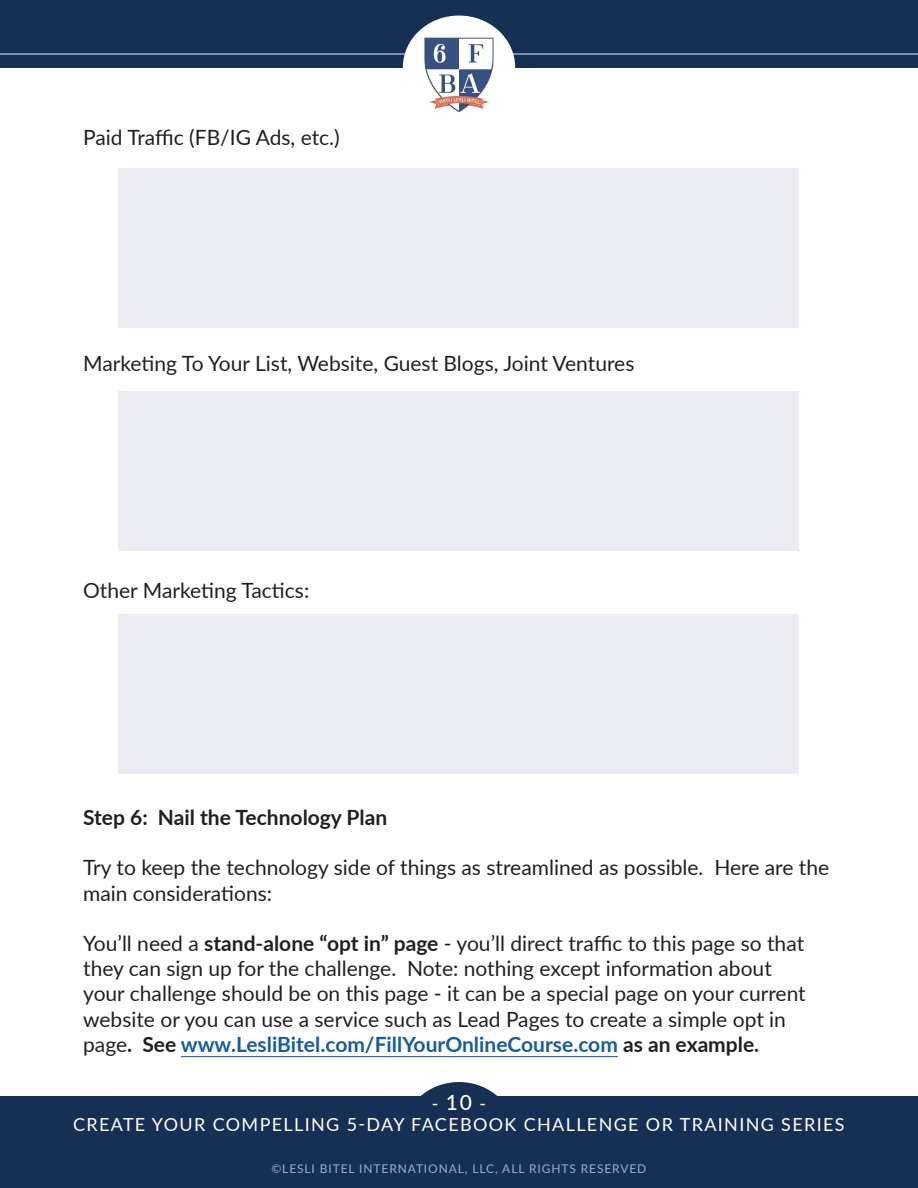
<style>
.page{position:relative;width:918px;height:1188px;background:#fff}
.page>*{position:absolute;margin:0;border:0;box-sizing:border-box;transform-origin:0 0}
.Paragraph_Style_2{font:21px/25.2px "Lato";color:#231f20}
.Paragraph_Style_2-2{font:700 21px "Lato";color:#231f20}
.t1{font:18px/21.6px "Lato";letter-spacing:.075em;color:#fff;text-align:center}
.t2{font:12px "Lato";letter-spacing:.075em;color:#a3acc8}
.s1{font-weight:700}
.s2{font-weight:700;color:#175d9e}
.s3{font-weight:500;font-size:21px}
</style>
<div class="page">
<div style="left:0;top:1096px;width:918px;height:92px;background:#152f55"></div>
<div style="left:0;top:0;width:918px;height:68px;background:#152f55"></div>
<div style="left:403px;top:1082px;width:112px;height:104px;background:#152f55;border-radius:50%"></div>
<hr style="left:0;top:53px;width:918px;height:2px;background:#a3acc8">
<div style="left:403px;top:16px;width:112px;height:103px;background:#fff;border-radius:50%"></div>
<img style="left:424px;top:37px;width:70px;height:75px">
<hr style="left:181px;top:1056px;width:437px;height:1px;background:#175d9e">
<div style="left:119px;top:168px;width:680px;height:160px;background:#eaecf2"></div>
<div style="left:119px;top:392px;width:680px;height:159px;background:#eaecf2"></div>
<div style="left:119px;top:615px;width:680px;height:159px;background:#eaecf2"></div>
<p class="Paragraph_Style_2" style="left:83px;top:123px;width:258px">Paid Traffic (FB/IG Ads, etc.)</p>
<p class="Paragraph_Style_2" style="left:83px;top:350px;width:553px">Marketing To Your List, Website, Guest Blogs, Joint Ventures</p>
<p class="Paragraph_Style_2" style="left:83px;top:577px;width:228px">Other Marketing Tactics:</p>
<p class="Paragraph_Style_2-2" style="left:83px;top:802px;width:306px">Step 6: Nail the Technology Plan</p>
<p class="Paragraph_Style_2" style="left:83px;top:854px;width:748px">Try to keep the technology side of things as streamlined as possible. Here are the main considerations:</p>
<p class="Paragraph_Style_2" style="left:83px;top:930px;width:724px">You’ll need a <span class="s1">stand-alone “opt in” page</span> - you’ll direct traffic to this page so that they can sign up for the challenge. Note: nothing except information about your challenge should be on this page - it can be a special page on your current website or you can use a service such as Lead Pages to create a simple opt in page<span class="s1">. See</span> <span class="s2">www.LesliBitel.com/FillYourOnlineCourse.com</span> <span class="s1">as an example.</span></p>
<p class="t1" style="left:73px;top:1092px;width:773px">- <span class="s3">10</span> -<br>CREATE YOUR COMPELLING 5-DAY FACEBOOK CHALLENGE OR TRAINING SERIES</p>
<p class="t2" style="left:271px;top:1160px;width:376px">©LESLI BITEL INTERNATIONAL, LLC, ALL RIGHTS RESERVED</p>
</div>
